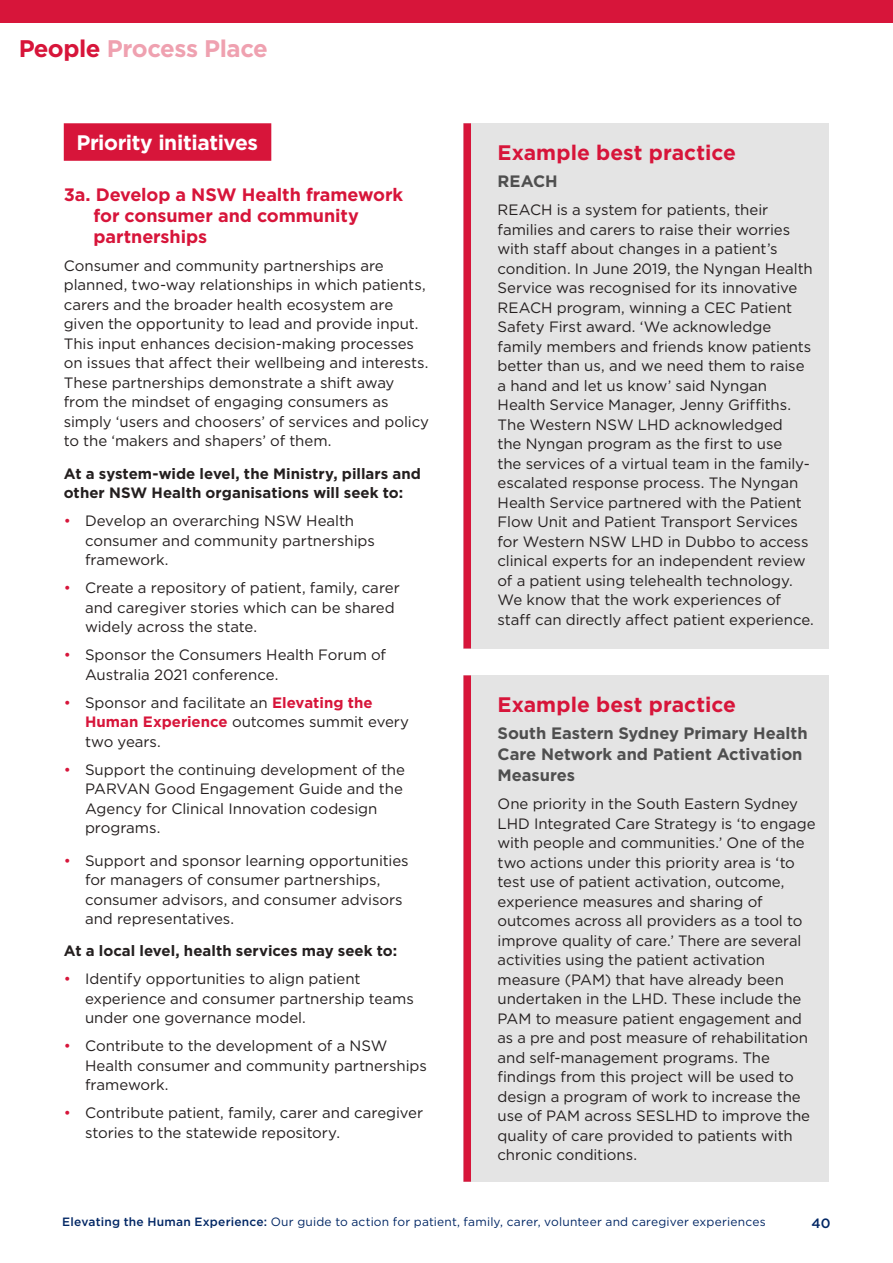
<style>
.page{position:relative;width:893px;height:1263px;background:#fff}
.page>*{position:absolute;margin:0;border:0;box-sizing:border-box;transform-origin:0 0}
.t1{font:700 24px "Gotham";letter-spacing:-.02em;color:#efa1b0}
.t2{font:700 21px "Gotham";letter-spacing:.005em;color:#d7153a}
.t3{font:700 21px "Gotham";letter-spacing:-.02em;color:#fff}
.t4{font:700 18px/21px "Gotham";letter-spacing:-.005em;color:#d7153a}
.t5{font:700 16.5px/21px "Gotham";letter-spacing:-.005em;color:#4f4f4f}
.t6{font:15px/19.5px "Gotham";letter-spacing:-.005em;color:#241f1f}
.t7{font:700 15px/19.5px "Gotham";color:#241f1f}
.t8{font:500 13.5px "Gotham";color:#002664}
.t9{font:12px "Gotham";letter-spacing:.015em;color:#002664}
.s1{color:#d7153a}
.s2{font-weight:700;color:#d7153a}
.s3{font-weight:500}
</style>
<div class="page">
<div style="left:0;top:0;width:893px;height:22px;background:#d7153a"></div>
<div style="left:64px;top:123px;width:207px;height:38px;background:#d7153a"></div>
<div style="left:463px;top:123px;width:366px;height:525px;background:#e4e4e4"></div>
<div style="left:463px;top:675px;width:366px;height:507px;background:#e4e4e4"></div>
<div style="left:463px;top:123px;width:8px;height:525px;background:#d7153a"></div>
<div style="left:463px;top:675px;width:8px;height:507px;background:#d7153a"></div>
<h1 class="t1" style="left:18px;top:35px;width:251px"><span class="s1">People</span> Process Place</h1>
<h2 class="t3" style="left:77px;top:131px;width:183px">Priority initiatives</h2>
<p class="t4" style="left:94px;top:184px;width:311px;text-indent:-30px">3a. Develop a NSW Health framework for consumer and community partnerships</p>
<p class="t6" style="left:64px;top:256px;width:367px">Consumer and community partnerships are planned, two-way relationships in which patients, carers and the broader health ecosystem are given the opportunity to lead and provide input.<br>This input enhances decision-making processes on issues that affect their wellbeing and interests.<br>These partnerships demonstrate a shift away from the mindset of engaging consumers as simply ‘users and choosers’ of services and policy to the ‘makers and shapers’ of them.</p>
<p class="t7" style="left:64px;top:463px;width:359px">At a system-wide level, the Ministry, pillars and other NSW Health organisations will seek to:</p>
<p class="t6" style="left:85px;top:511px;width:291px;text-indent:-21px"><span class="s1">•</span> Develop an overarching NSW Health consumer and community partnerships framework.</p>
<p class="t6" style="left:85px;top:578px;width:316px;text-indent:-21px"><span class="s1">•</span> Create a repository of patient, family, carer and caregiver stories which can be shared widely across the state.</p>
<p class="t6" style="left:85px;top:645px;width:303px;text-indent:-21px"><span class="s1">•</span> Sponsor the Consumers Health Forum of<br>Australia 2021 conference.</p>
<p class="t6" style="left:85px;top:692px;width:326px;text-indent:-21px"><span class="s1">•</span> Sponsor and facilitate an <span class="s2">Elevating the<br>Human Experience</span> outcomes summit every two years.</p>
<p class="t6" style="left:85px;top:759px;width:322px;text-indent:-21px"><span class="s1">•</span> Support the continuing development of the PARVAN Good Engagement Guide and the Agency for Clinical Innovation codesign programs.</p>
<p class="t6" style="left:85px;top:850px;width:325px;text-indent:-21px"><span class="s1">•</span> Support and sponsor learning opportunities for managers of consumer partnerships, consumer advisors, and consumer advisors and representatives.</p>
<p class="t7" style="left:64px;top:941px;width:335px">At a local level, health services may seek to:</p>
<p class="t6" style="left:85px;top:969px;width:330px;text-indent:-21px"><span class="s1">•</span> Identify opportunities to align patient experience and consumer partnership teams under one governance model.</p>
<p class="t6" style="left:85px;top:1036px;width:343px;text-indent:-21px"><span class="s1">•</span> Contribute to the development of a NSW<br>Health consumer and community partnerships framework.</p>
<p class="t6" style="left:85px;top:1103px;width:340px;text-indent:-21px"><span class="s1">•</span> Contribute patient, family, carer and caregiver stories to the statewide repository.</p>
<h2 class="t2" style="left:497px;top:140px;width:240px">Example best practice</h2>
<p class="t5" style="left:497px;top:171px;width:62px">REACH</p>
<p class="t6" style="left:497px;top:200px;width:318px">REACH is a system for patients, their families and carers to raise their worries with staff about changes in a patient’s condition. In June 2019, the Nyngan Health Service was recognised for its innovative REACH program, winning a CEC Patient Safety First award. ‘We acknowledge family members and friends know patients better than us, and we need them to raise a hand and let us know’ said Nyngan Health Service Manager, Jenny Griffiths.<br>The Western NSW LHD acknowledged<br>the Nyngan program as the first to use<br>the services of a virtual team in the family&shy;escalated response process. The Nyngan Health Service partnered with the Patient Flow Unit and Patient Transport Services for Western NSW LHD in Dubbo to access clinical experts for an independent review of a patient using telehealth technology.<br>We know that the work experiences of staff can directly affect patient experience.</p>
<h2 class="t2" style="left:497px;top:692px;width:240px">Example best practice</h2>
<p class="t5" style="left:497px;top:723px;width:312px">South Eastern Sydney Primary Health<br>Care Network and Patient Activation<br>Measures</p>
<p class="t6" style="left:497px;top:794px;width:320px">One priority in the South Eastern Sydney LHD Integrated Care Strategy is ‘to engage with people and communities.’ One of the two actions under this priority area is ‘to test use of patient activation, outcome, experience measures and sharing of outcomes across all providers as a tool to improve quality of care.’ There are several activities using the patient activation measure (PAM) that have already been undertaken in the LHD. These include the PAM to measure patient engagement and as a pre and post measure of rehabilitation and self-management programs. The findings from this project will be used to design a program of work to increase the use of PAM across SESLHD to improve the quality of care provided to patients with chronic conditions.</p>
<p class="t9" style="left:62px;top:1215px;width:705px"><span class="s3">Elevating the Human Experience:</span> Our guide to action for patient, family, carer, volunteer and caregiver experiences</p>
<p class="t8" style="left:811px;top:1215px;width:21px">40</p>
</div>
